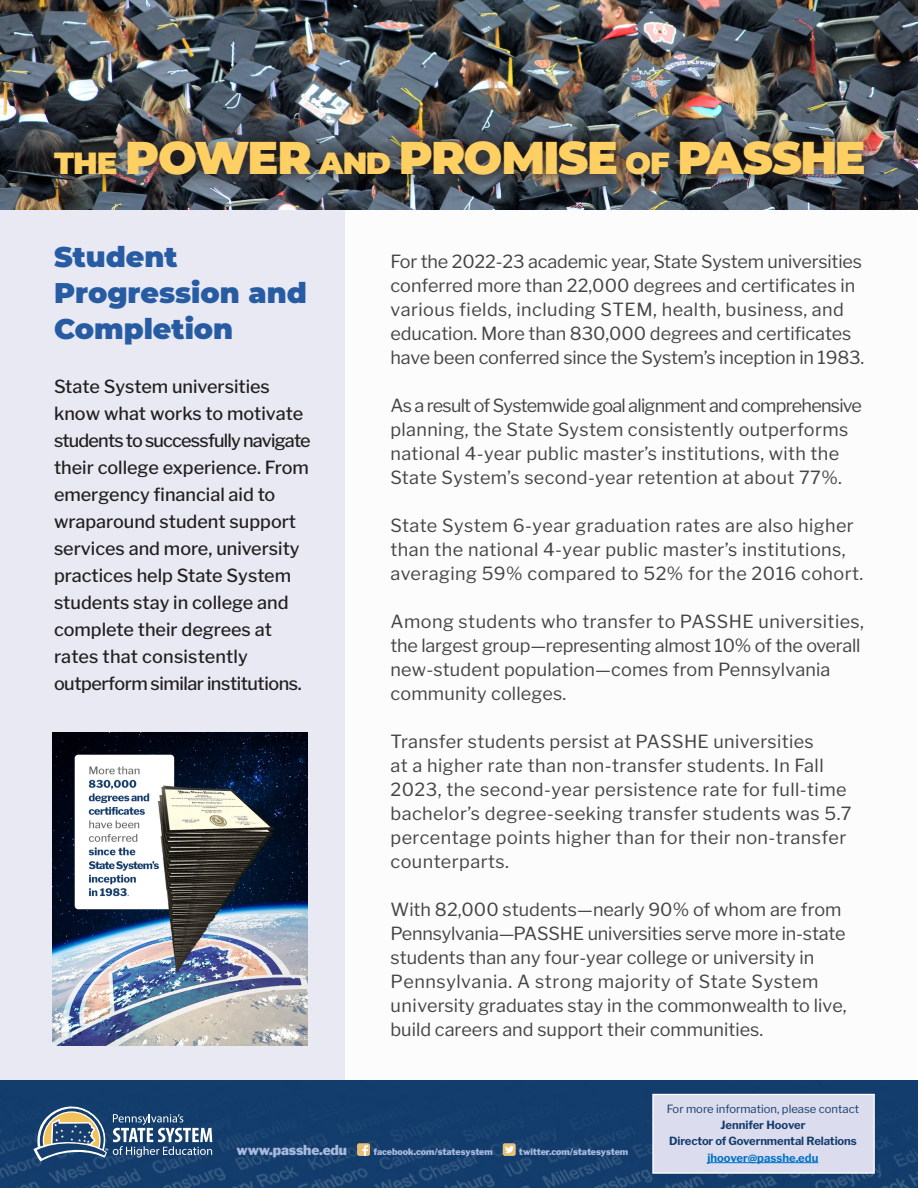
<style>
.page{position:relative;width:918px;height:1188px;background:#fff}
.page>*{position:absolute;margin:0;border:0;box-sizing:border-box;transform-origin:0 0}
.t1{font:900 45.9px "Montserrat";letter-spacing:-.03em;color:#fecf63}
.t2{font:900 28.5px/36px "Montserrat";color:#275ca3}
.t3{font:18px/24px "Libre Franklin";letter-spacing:.01em;color:#444}
.t4{font:500 18px/27px "Libre Franklin";color:#231f20}
.t5{font:900 13.65px "Libre Franklin";letter-spacing:-.01em;color:#a7badd}
.t6{font:700 11.25px/16.4px "Libre Franklin";letter-spacing:-.01em;color:#153d6d;text-align:center}
.t7{font:11.25px "Libre Franklin";color:#153d6d}
.t8{font:700 11.25px "Libre Franklin";color:#0072c6}
.t9{font:900 9px "Libre Franklin";letter-spacing:-.01em;color:#a7badd}
.s1{font-size:30.6px}
</style>
<div class="page">
<img style="left:0;top:1080px;width:918px;height:108px">
<div style="left:357px;top:1143px;width:13px;height:13px;background:#e8bf76;border-radius:2px"></div>
<svg style="left:362px;top:1145px;width:6px;height:11px"></svg>
<div style="left:503px;top:1143px;width:13px;height:13px;background:#e8bf76;border-radius:2px"></div>
<svg style="left:505px;top:1146px;width:9px;height:7px"></svg>
<div style="left:0;top:210px;width:345px;height:870px;background:#e8e9f3"></div>
<div style="left:652px;top:1094px;width:223px;height:80px;background:#dbdced;border:1px solid #fff"></div>
<hr style="left:708px;top:1162px;width:110px;height:1px;background:#0072c6">
<svg style="left:33px;top:1107px;width:179px;height:54px;background:#4f6c89"></svg>
<img style="left:0;top:0;width:918px;height:210px">
<div style="left:33px;top:119px;width:853px;height:77px;background:#1e1616;opacity:.83"></div>
<img style="left:53px;top:733px;width:254px;height:313px">
<h1 class="t1" style="left:54px;top:123px;width:813px"><span class="s1">THE</span> POWER <span class="s1">AND</span> PROMISE <span class="s1">OF</span> PASSHE</h1>
<h2 class="t2" style="left:54px;top:237px;width:255px">Student<br>Progression and<br>Completion</h2>
<p class="t4" style="left:54px;top:373px;width:258px">State System universities know what works to motivate students to successfully navigate their college experience. From emergency financial aid to wraparound student support services and more, university practices help State System students stay in college and complete their degrees at rates that consistently outperform similar institutions.</p>
<p class="t3" style="left:391px;top:249px;width:475px">For the 2022-23 academic year, State System universities conferred more than 22,000 degrees and certificates in various fields, including STEM, health, business, and education. More than 830,000 degrees and certificates have been conferred since the System’s inception in 1983.</p>
<p class="t3" style="left:391px;top:393px;width:473px">As a result of Systemwide goal alignment and comprehensive planning, the State System consistently outperforms national 4-year public master’s institutions, with the State System’s second-year retention at about 77%.</p>
<p class="t3" style="left:391px;top:513px;width:474px">State System 6-year graduation rates are also higher than the national 4-year public master’s institutions, averaging 59% compared to 52% for the 2016 cohort.</p>
<p class="t3" style="left:391px;top:609px;width:475px">Among students who transfer to PASSHE universities, the largest group—representing almost 10% of the overall new-student population—comes from Pennsylvania community colleges.</p>
<p class="t3" style="left:391px;top:729px;width:463px">Transfer students persist at PASSHE universities<br>at a higher rate than non-transfer students. In Fall 2023, the second-year persistence rate for full-time bachelor’s degree-seeking transfer students was 5.7 percentage points higher than for their non-transfer counterparts.</p>
<p class="t3" style="left:391px;top:897px;width:458px">With 82,000 students—nearly 90% of whom are from Pennsylvania—PASSHE universities serve more in-state students than any four-year college or university in Pennsylvania. A strong majority of State System university graduates stay in the commonwealth to live, build careers and support their communities.</p>
<p class="t5" style="left:237px;top:1142px;width:112px">www.passhe.edu</p>
<p class="t9" style="left:373px;top:1146px;width:121px">facebook.com/statesystem</p>
<p class="t9" style="left:519px;top:1146px;width:111px">twitter.com/statesystem</p>
<p class="t7" style="left:667px;top:1102px;width:194px">For more information, please contact</p>
<p class="t6" style="left:669px;top:1117px;width:189px">Jennifer Hoover<br>Director of Governmental Relations</p>
<p class="t8" style="left:708px;top:1151px;width:112px">jhoover@passhe.edu</p>
</div>
